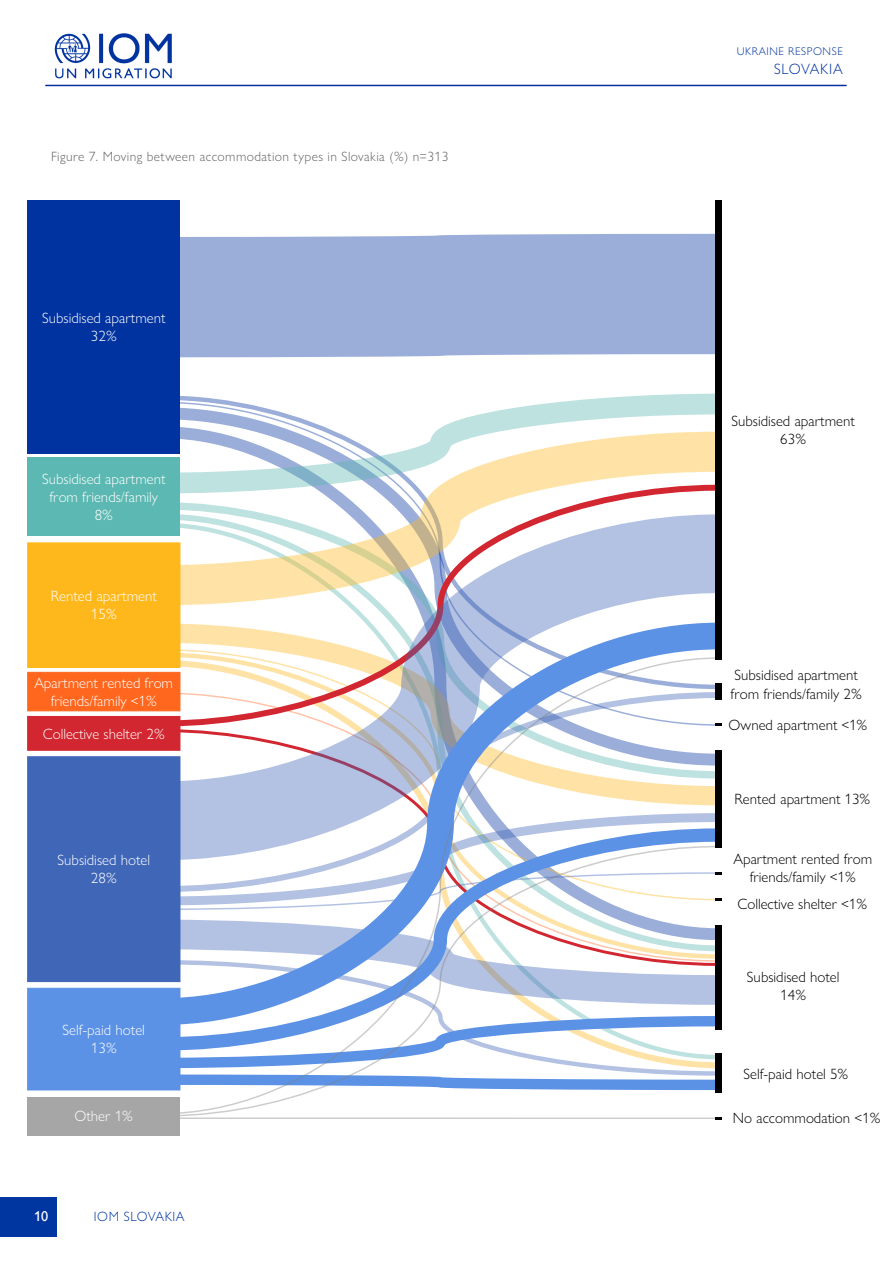
<style>
.page{position:relative;width:893px;height:1263px;background:#fff}
.page>*{position:absolute;margin:0;border:0;box-sizing:border-box;transform-origin:0 0}
.t1{font:300 15px/18px "Gill Sans Nova";color:#000;text-align:center}
.t2{font:300 15px/18px "Gill Sans Nova";color:#fff;text-align:center}
.t3{font:300 15px "Gill Sans Nova";letter-spacing:.05em;color:#0033a0}
.t4{font:14.25px "Gill Sans Nova";color:#fff}
.figure__title{font:300 13.5px "Gill Sans Nova";letter-spacing:.03em;color:#636366}
.t5{font:300 13.5px "Gill Sans Nova";letter-spacing:.04em;color:#0036a0}
.t6{font:300 11.25px "Gill Sans Nova";letter-spacing:.05em;color:#0033a0}
</style>
<div class="page">
<img style="left:54px;top:33px;width:118px;height:46px">
<hr style="left:46px;top:85px;width:800px;height:1px;background:#0033a0">
<div style="left:0;top:1197px;width:57px;height:39px;background:#0036a0"></div>
<div style="left:180px;top:233px;width:535px;height:125px;background:#9aaed9"></div>
<svg style="left:180px;top:393px;width:535px;height:19px"></svg>
<svg style="left:122px;top:412px;width:593px;height:63px"></svg>
<svg style="left:84px;top:475px;width:631px;height:276px"></svg>
<svg style="left:136px;top:609px;width:586px;height:379px"></svg>
<svg style="left:161px;top:657px;width:559px;height:188px"></svg>
<svg style="left:161px;top:845px;width:559px;height:272px"></svg>
<div style="left:28px;top:200px;width:152px;height:253px;background:#0033a0"></div>
<div style="left:28px;top:458px;width:152px;height:78px;background:#5cb8b2"></div>
<div style="left:27px;top:543px;width:153px;height:125px;background:#ffb81c;border:1px solid #ffb81c"></div>
<div style="left:27px;top:672px;width:153px;height:39px;background:#ff671f;border:1px solid #ff671f"></div>
<div style="left:27px;top:716px;width:153px;height:34px;background:#d22630"></div>
<div style="left:27px;top:756px;width:153px;height:226px;background:#4066b8;border:1px solid #4066b8"></div>
<div style="left:27px;top:988px;width:153px;height:102px;background:#5b92e5;border:1px solid #5b92e5"></div>
<div style="left:28px;top:1097px;width:152px;height:38px;background:#a6a6a6"></div>
<div style="left:715px;top:200px;width:7px;height:459px;background:#000"></div>
<div style="left:715px;top:683px;width:7px;height:17px;background:#000"></div>
<div style="left:715px;top:750px;width:7px;height:98px;background:#000"></div>
<div style="left:715px;top:925px;width:7px;height:104px;background:#000"></div>
<svg style="left:715px;top:724px;width:7px;height:2px"></svg>
<svg style="left:178px;top:871px;width:544px;height:40px"></svg>
<div style="left:715px;top:1053px;width:7px;height:40px;background:#000"></div>
<svg style="left:180px;top:1117px;width:542px;height:3px"></svg>
<p class="figure__title" style="left:51px;top:148px;width:399px">Figure 7. Moving between accommodation types in Slovakia (%) n=313</p>
<p class="t2" style="left:42px;top:309px;width:125px">Subsidised apartment<br>32%</p>
<p class="t2" style="left:42px;top:470px;width:125px">Subsidised apartment from friends/family<br>8%</p>
<p class="t2" style="left:51px;top:587px;width:108px">Rented apartment<br>15%</p>
<p class="t2" style="left:34px;top:673px;width:140px">Apartment rented from friends/family &lt;1%</p>
<p class="t2" style="left:43px;top:724px;width:123px">Collective shelter 2%</p>
<p class="t2" style="left:58px;top:851px;width:94px">Subsidised hotel<br>28%</p>
<p class="t2" style="left:63px;top:1021px;width:84px">Self-paid hotel<br>13%</p>
<p class="t2" style="left:75px;top:1107px;width:60px">Other 1%</p>
<p class="t4" style="left:34px;top:1208px;width:16px">10</p>
<p class="t5" style="left:94px;top:1208px;width:92px">IOM SLOVAKIA</p>
<p class="t6" style="left:737px;top:45px;width:108px">UKRAINE RESPONSE</p>
<p class="t3" style="left:774px;top:60px;width:70px">SLOVAKIA</p>
<p class="t1" style="left:731px;top:412px;width:125px">Subsidised apartment<br>63%</p>
<p class="t1" style="left:731px;top:666px;width:133px;text-align:left">Subsidised apartment from friends/family 2%</p>
<p class="t1" style="left:729px;top:716px;width:140px">Owned apartment &lt;1%</p>
<p class="t1" style="left:734px;top:789px;width:137px">Rented apartment 13%</p>
<p class="t1" style="left:733px;top:849px;width:140px">Apartment rented from friends/family &lt;1%</p>
<p class="t1" style="left:737px;top:894px;width:131px">Collective shelter &lt;1%</p>
<p class="t1" style="left:747px;top:967px;width:94px">Subsidised hotel<br>14%</p>
<p class="t1" style="left:744px;top:1064px;width:106px">Self-paid hotel 5%</p>
<p class="t1" style="left:733px;top:1109px;width:149px">No accommodation &lt;1%</p>
</div>
